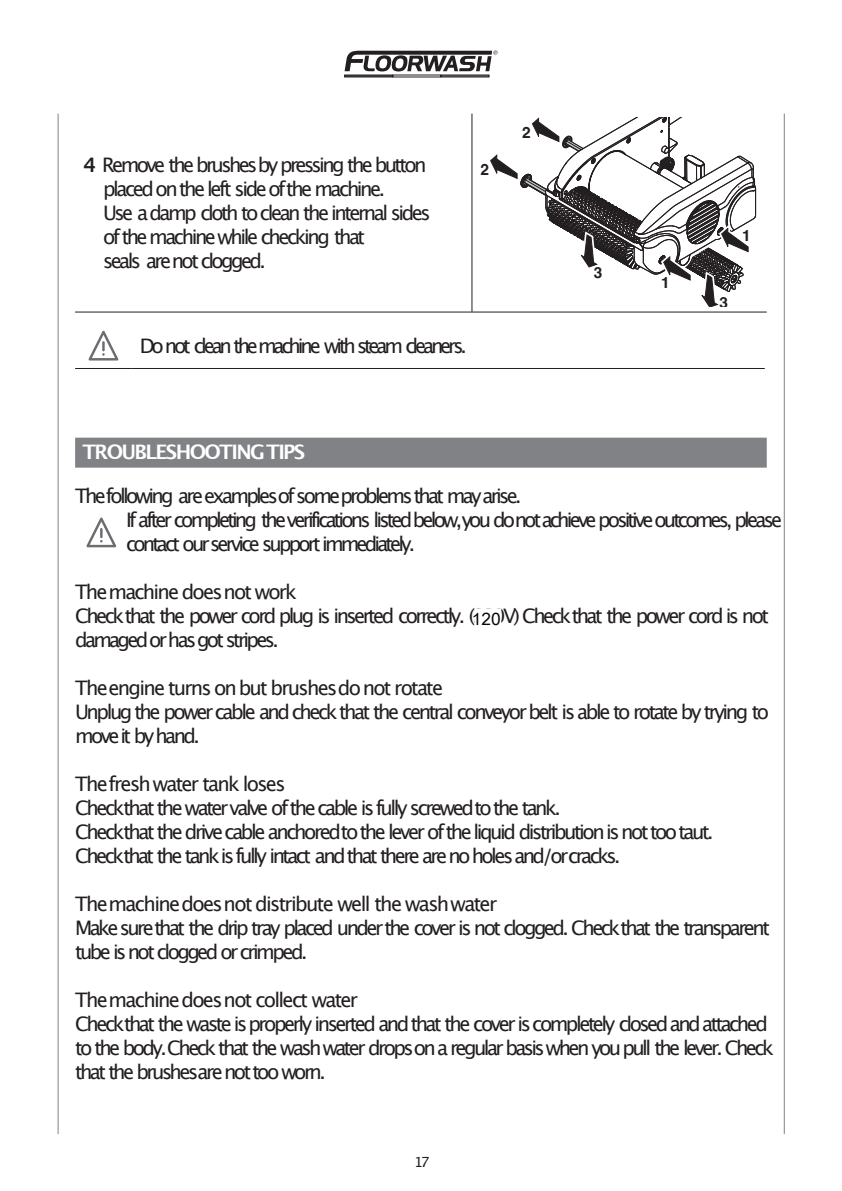
<style>
.page{position:relative;width:842px;height:1191px;background:#fff}
.page>*{position:absolute;margin:0;border:0;box-sizing:border-box;transform-origin:0 0}
.t1{font:20px/24px "Lucida Grande";letter-spacing:-.13em;color:#231f20}
.t2{font:20px "Lucida Grande";letter-spacing:-.155em;color:#231f20}
.t3{font:700 20px "Lucida Grande";letter-spacing:-.08em;color:#fff}
.t4{font:17.2px "Arial Unicode MS";color:#080704}
.t5{font:700 15.6px "Helvetica";color:#231f20}
.t6{font:14px "Lucida Grande";color:#231f20}
.s1{font-weight:700}
</style>
<div class="page">
<hr style="left:58px;top:114px;width:1px;height:1020px;background:#808285">
<hr style="left:784px;top:114px;width:1px;height:1020px;background:#808285">
<div style="left:344px;top:75px;width:49px;height:2px;background:#4b4c4d;border:1px solid #231f20"></div>
<div style="left:75px;top:438px;width:692px;height:30px;background:#808285"></div>
<hr style="left:472px;top:312px;width:295px;height:1px;background:#231f20">
<hr style="left:75px;top:312px;width:397px;height:1px;background:#231f20">
<hr style="left:75px;top:368px;width:57px;height:1px;background:#231f20">
<hr style="left:132px;top:368px;width:633px;height:1px;background:#231f20">
<svg style="left:88px;top:330px;width:31px;height:31px"></svg>
<svg style="left:86px;top:517px;width:31px;height:30px"></svg>
<svg style="left:345px;top:50px;width:411px;height:263px"></svg>
<p class="t1" style="left:103px;top:155px;width:329px;text-indent:-20px"><span class="s1">4</span> Remove the brushesby pressing the button placed on the left side ofthe machine.<br>Use a damp cloth to clean the internal sides of the machine while checking that<br>seals are not clogged.</p>
<p class="t5" style="left:480px;top:163px;width:10px">2</p>
<p class="t2" style="left:140px;top:338px;width:328px">Do not clean the machine with steam cleaners.</p>
<p class="t5" style="left:522px;top:126px;width:10px">2</p>
<p class="t5" style="left:594px;top:266px;width:10px">3</p>
<p class="t5" style="left:661px;top:276px;width:10px">1</p>
<p class="t5" style="left:742px;top:229px;width:10px">1</p>
<p class="t5" style="left:720px;top:296px;width:10px">3</p>
<p class="t3" style="left:82px;top:443px;width:224px">TROUBLESHOOTINGTIPS</p>
<p class="t1" style="left:126px;top:485px;width:658px;text-indent:-51px">Thefollowing are examplesof someproblems that may arise.<br>If after completing the verifications listed below,you donot achieve positive outcomes, please contact our service support immediately.</p>
<p class="t1" style="left:75px;top:581px;width:695px">Themachine doesnot work<br>Check that the power cord plug is inserted correctly. (230V) Check that the power cord is not damaged or has got stripes.</p>
<p class="t1" style="left:75px;top:677px;width:695px">Theengine turns on but brushesdo not rotate<br>Unplug the power cable and check that the central conveyor belt is able to rotate by trying to move it by hand.</p>
<p class="t1" style="left:75px;top:773px;width:640px">Thefresh water tank loses<br>Checkthat the water valve of the cable is fully screwedto the tank.<br>Checkthat the drive cable anchoredto the lever of the liquid distribution is not too taut.<br>Checkthat the tank is fully intact and that there are no holes and/orcracks.</p>
<p class="t1" style="left:75px;top:893px;width:696px">Themachinedoesnot distribute well the washwater<br>Make surethat the drip tray placed under the cover is not clogged. Checkthat the transparent tube is not clogged or crimped.</p>
<p class="t1" style="left:75px;top:989px;width:700px">Themachine doesnot collect water<br>Checkthat the waste is properly inserted and that the cover is completely closed and attached to the body. Check that the wash water dropson a regular basis when you pull the lever. Check that the brushesare not too worn.</p>
<p class="t4" style="left:472px;top:613px;width:30px">120</p>
<p class="t6" style="left:414px;top:1156px;width:17px">17</p>
</div>
